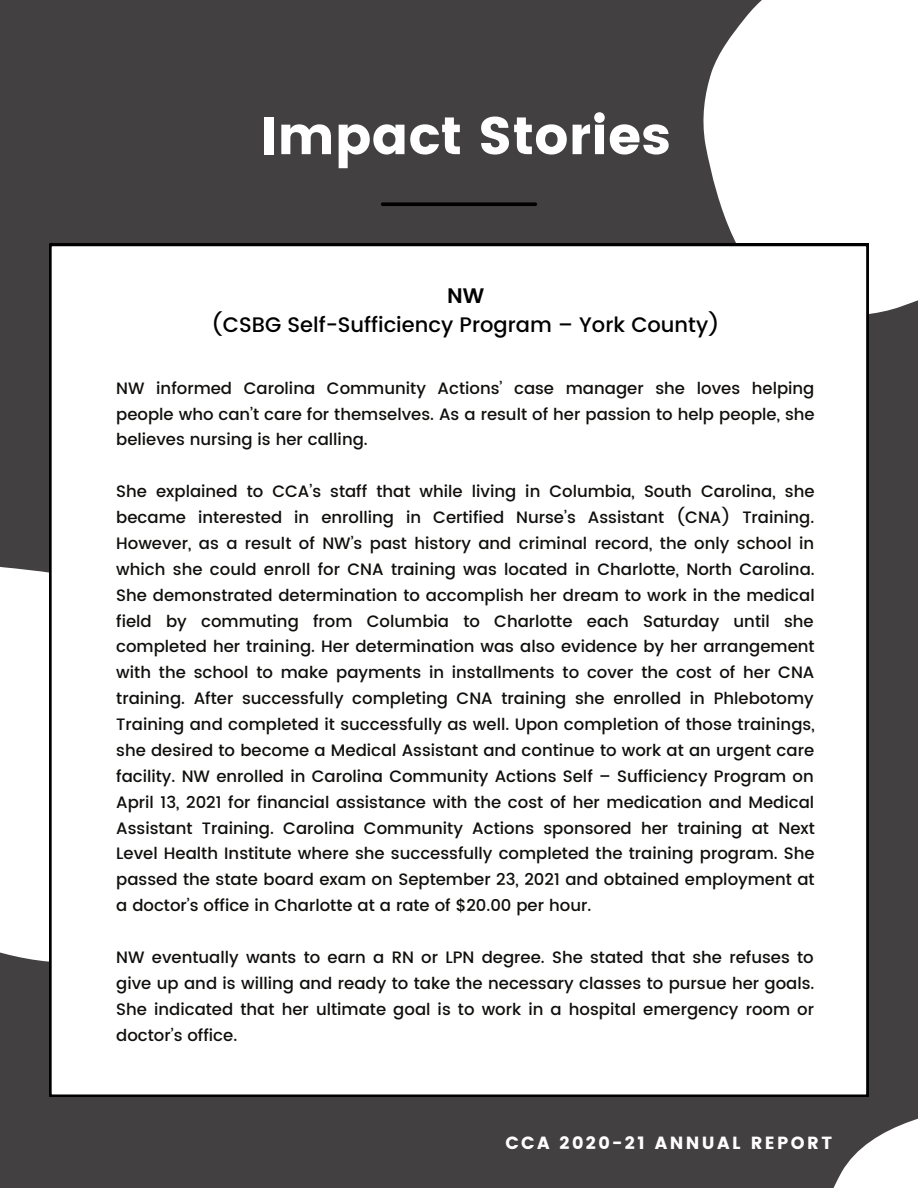
<style>
.page{position:relative;width:918px;height:1188px;background:#424041}
.page>*{position:absolute;margin:0;border:0;box-sizing:border-box;transform-origin:0 0}
.t1{font:52.8px "Poppins";color:#fff}
.t2{font:500 21px "Poppins";color:#000}
.t3{font:600 21px "Poppins";color:#000}
.t4{font:17.55px "Poppins";letter-spacing:.135em;color:#fff}
.t5{font:500 16.5px/25.8px "Poppins";color:#100f0d;text-align:justify}
</style>
<div class="page">
<svg style="left:383px;top:202px;width:153px;height:4px"></svg>
<div style="left:0;top:567px;width:49px;height:395px;background:#fff"></div>
<svg style="left:670px;top:0;width:248px;height:342px;fill:#fff"></svg>
<div style="left:49px;top:244px;width:819px;height:853px;background:#fff"></div>
<svg style="left:806px;top:1083px;width:112px;height:105px"></svg>
<h1 class="t1" style="left:260px;top:105px;width:412px">Impact Stories</h1>
<p class="t3" style="left:447px;top:283px;width:39px">NW</p>
<p class="t2" style="left:212px;top:313px;width:509px">(CSBG Self-Sufficiency Program – York County)</p>
<p class="t5" style="left:116px;top:375px;width:700px">NW informed Carolina Community Actions’ case manager she loves helping people who can’t care for themselves. As a result of her passion to help people, she believes nursing is her calling.</p>
<p class="t5" style="left:116px;top:479px;width:700px">She explained to CCA’s staff that while living in Columbia, South Carolina, she became interested in enrolling in Certified Nurse’s Assistant (CNA) Training.<br>However, as a result of NW’s past history and criminal record, the only school in which she could enroll for CNA training was located in Charlotte, North Carolina.<br>She demonstrated determination to accomplish her dream to work in the medical field by commuting from Columbia to Charlotte each Saturday until she completed her training. Her determination was also evidence by her arrangement with the school to make payments in installments to cover the cost of her CNA training. After successfully completing CNA training she enrolled in Phlebotomy Training and completed it successfully as well. Upon completion of those trainings, she desired to become a Medical Assistant and continue to work at an urgent care facility. NW enrolled in Carolina Community Actions Self – Sufficiency Program on April 13, 2021 for financial assistance with the cost of her medication and Medical Assistant Training. Carolina Community Actions sponsored her training at Next Level Health Institute where she successfully completed the training program. She passed the state board exam on September 23, 2021 and obtained employment at a doctor’s office in Charlotte at a rate of $20.00 per hour.</p>
<p class="t5" style="left:116px;top:944px;width:700px">NW eventually wants to earn a RN or LPN degree. She stated that she refuses to give up and is willing and ready to take the necessary classes to pursue her goals.<br>She indicated that her ultimate goal is to work in a hospital emergency room or doctor’s office.</p>
<p class="t4" style="left:505px;top:1132px;width:328px">CCA 2020-21 ANNUAL REPORT</p>
</div>
